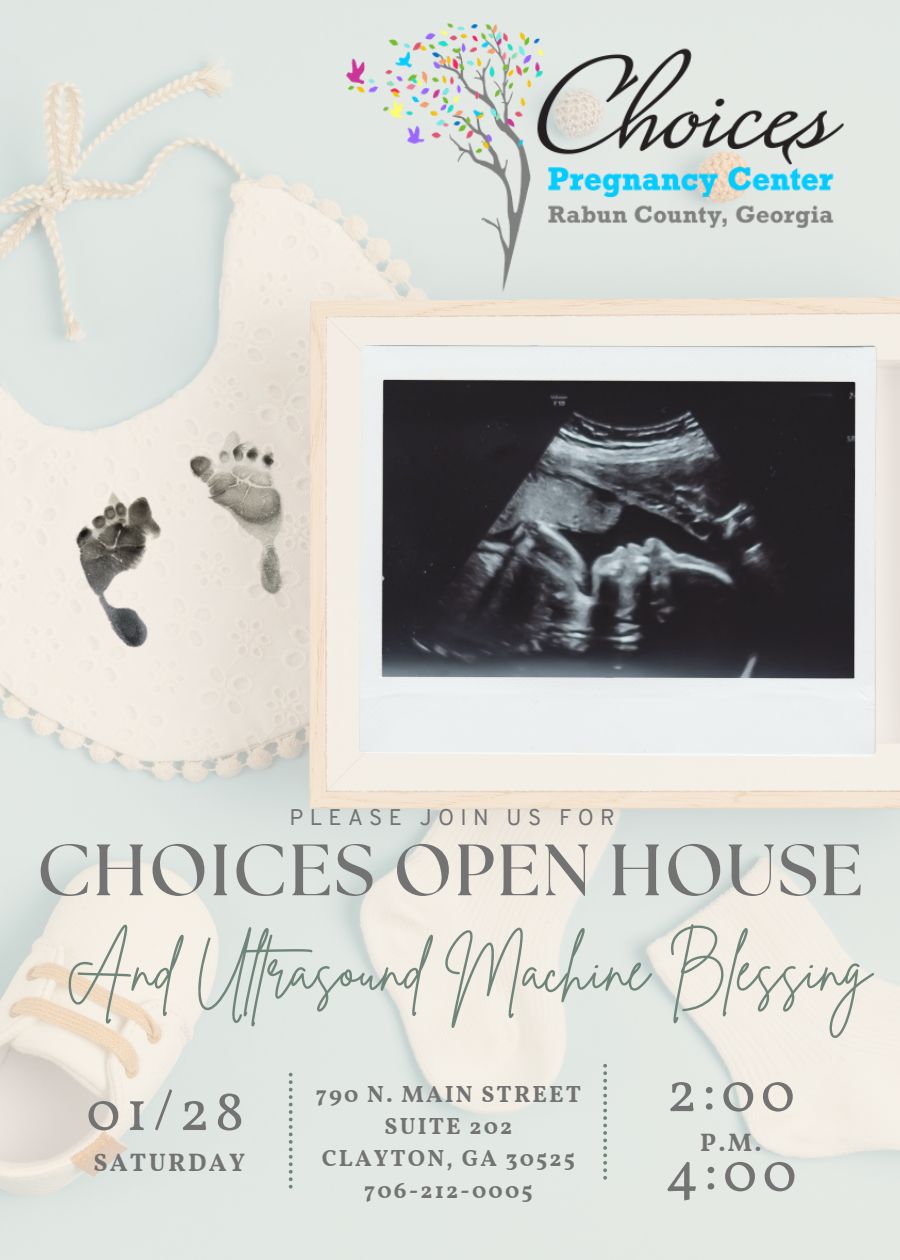
<style>
.page{position:relative;width:900px;height:1260px;background:#fff}
.page>*{position:absolute;margin:0;border:0;box-sizing:border-box;transform-origin:0 0}
.t1{font:700 72.5px "The Seasons";letter-spacing:.03em;color:#737373}
.t2{font:62.5px "Brittany Signature";color:#70857a}
.t3{font:57.25px/79.8px "Vollkorn";letter-spacing:.09em;color:#737373}
.t4{font:700 25px "Vollkorn";letter-spacing:.09em;color:#737373}
.t5{font:700 23.25px/32px "Vollkorn";letter-spacing:.09em;color:#737373;text-align:center}
.t6{font:22px "Overpass";letter-spacing:.285em;color:#737373}
</style>
<div class="page">
<img style="left:0;top:0;width:900px;height:1260px">
<img style="left:359px;top:345px;width:518px;height:412px">
<img style="left:35px;top:411px;width:321px;height:255px">
<svg style="left:603px;top:1064px;width:4px;height:116px"></svg>
<svg style="left:289px;top:1073px;width:4px;height:116px"></svg>
<img style="left:347px;top:24px;width:497px;height:268px">
<p class="t6" style="left:290px;top:808px;width:327px">PLEASE JOIN US FOR</p>
<h1 class="t1" style="left:37px;top:837px;width:828px">CHOICES OPEN HOUSE</h1>
<h2 class="t2" style="left:66px;top:928px;width:807px">And Ultrasound Machine Blessing</h2>
<h3 class="t3" style="left:86px;top:1075px;width:159px">01/28</h3>
<p class="t4" style="left:94px;top:1147px;width:153px">SATURDAY</p>
<p class="t5" style="left:316px;top:1080px;width:267px">790 N. MAIN STREET<br>SUITE 202<br>CLAYTON, GA 30525<br>706-212-0005</p>
<h3 class="t3" style="left:665px;top:1057px;width:133px">2:00<br>4:00</h3>
<p class="t4" style="left:700px;top:1127px;width:63px">P.M.</p>
</div>
